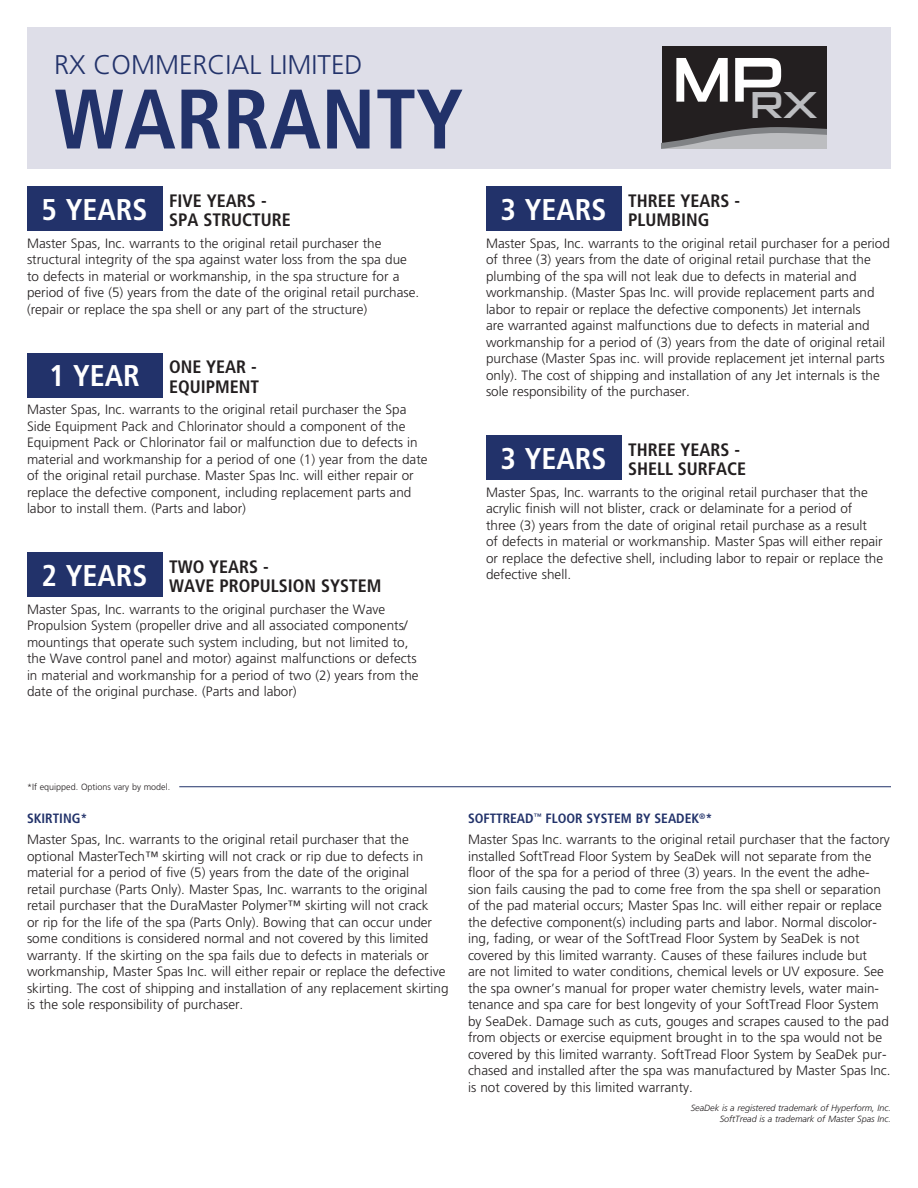
<style>
.page{position:relative;width:918px;height:1188px;background:#fff}
.page>*{position:absolute;margin:0;border:0;box-sizing:border-box;transform-origin:0 0}
.t1{font:700 condensed 84.3px "Frutiger";color:#22326a}
.t2{font:63.45px "Sui Generis Rg";color:#fff}
.t3{font:300 27px "Frutiger";color:#22326a}
.t4{font:700 condensed 18px/19.5px "Frutiger";color:#231f20}
.t5{font:300 13.5px/16.5px "Frutiger";color:#231f20}
.t6{font:700 condensed 13.5px "Frutiger";color:#22326a}
.t7{font:italic 300 9px/10.5px "Frutiger";color:#231f20;text-align:right}
.t8{font:300 9px "Frutiger";color:#231f20}
.s1{font-size:30px;color:#fff}
.s2{font-weight:700;font-stretch:condensed;color:#22326a}
</style>
<div class="page">
<div style="left:27px;top:27px;width:864px;height:142px;background:#dedee8"></div>
<div style="left:27px;top:187px;width:136px;height:44px;background:#22326a"></div>
<div style="left:27px;top:353px;width:136px;height:45px;background:#22326a"></div>
<div style="left:27px;top:553px;width:136px;height:44px;background:#22326a"></div>
<div style="left:486px;top:187px;width:136px;height:44px;background:#22326a"></div>
<div style="left:486px;top:436px;width:136px;height:44px;background:#22326a"></div>
<div style="left:662px;top:46px;width:164px;height:102px;background:#231f20"></div>
<svg style="left:662px;top:127px;width:164px;height:21px"></svg>
<hr style="left:179px;top:786px;width:712px;height:1px;background:#22326a">
<h3 class="t3" style="left:54px;top:50px;width:310px">RX COMMERCIAL LIMITED</h3>
<h1 class="t1" style="left:54px;top:69px;width:411px">WARRANTY</h1>
<h3 class="t4" style="left:169px;top:191px;width:123px;text-indent:-127px"><span class="s1">5 YEARS</span> FIVE YEARS -<br>SPA STRUCTURE</h3>
<p class="t5" style="left:27px;top:235px;width:394px">Master Spas, Inc. warrants to the original retail purchaser the structural integrity of the spa against water loss from the spa due to defects in material or workmanship, in the spa structure for a period of five (5) years from the date of the original retail purchase. (repair or replace the spa shell or any part of the structure)</p>
<h3 class="t4" style="left:49px;top:357px;width:211px;text-align:right"><span class="s1">1 YEAR</span> ONE YEAR -<br>EQUIPMENT</h3>
<p class="t5" style="left:27px;top:401px;width:402px">Master Spas, Inc. warrants to the original retail purchaser the Spa Side Equipment Pack and Chlorinator should a component of the Equipment Pack or Chlorinator fail or malfunction due to defects in material and workmanship for a period of one (1) year from the date of the original retail purchase. Master Spas Inc. will either repair or replace the defective component, including replacement parts and labor to install them. (Parts and labor)</p>
<h3 class="t4" style="left:169px;top:557px;width:214px;text-indent:-127px"><span class="s1">2 YEARS</span> TWO YEARS -<br>WAVE PROPULSION SYSTEM</h3>
<p class="t5" style="left:27px;top:601px;width:393px">Master Spas, Inc. warrants to the original purchaser the Wave Propulsion System (propeller drive and all associated components/ mountings that operate such system including, but not limited to, the Wave control panel and motor) against malfunctions or defects in material and workmanship for a period of two (2) years from the date of the original purchase. (Parts and labor)</p>
<h2 class="t2" style="left:673px;top:43px;width:146px">MP<sub>RX</sub></h2>
<h3 class="t4" style="left:628px;top:191px;width:114px;text-indent:-127px"><span class="s1">3 YEARS</span> THREE YEARS -<br>PLUMBING</h3>
<p class="t5" style="left:486px;top:235px;width:405px">Master Spas, Inc. warrants to the original retail purchaser for a period of three (3) years from the date of original retail purchase that the plumbing of the spa will not leak due to defects in material and workmanship. (Master Spas Inc. will provide replacement parts and labor to repair or replace the defective components) Jet internals<br>are warranted against malfunctions due to defects in material and workmanship for a period of (3) years from the date of original retail purchase (Master Spas inc. will provide replacement jet internal parts only). The cost of shipping and installation of any Jet internals is the sole responsibility of the purchaser.</p>
<h3 class="t4" style="left:628px;top:440px;width:120px;text-indent:-127px"><span class="s1">3 YEARS</span> THREE YEARS -<br>SHELL SURFACE</h3>
<p class="t5" style="left:486px;top:484px;width:399px">Master Spas, Inc. warrants to the original retail purchaser that the acrylic finish will not blister, crack or delaminate for a period of three (3) years from the date of original retail purchase as a result<br>of defects in material or workmanship. Master Spas will either repair or replace the defective shell, including labor to repair or replace the defective shell.</p>
<p class="t8" style="left:27px;top:782px;width:145px">*If equipped. Options vary by model.</p>
<p class="t6" style="left:27px;top:810px;width:62px">SKIRTING*</p>
<p class="t5" style="left:27px;top:831px;width:423px">Master Spas, Inc. warrants to the original retail purchaser that the optional MasterTech™ skirting will not crack or rip due to defects in material for a period of five (5) years from the date of the original<br>retail purchase (Parts Only). Master Spas, Inc. warrants to the original retail purchaser that the DuraMaster Polymer™ skirting will not crack<br>or rip for the life of the spa (Parts Only). Bowing that can occur under some conditions is considered normal and not covered by this limited warranty. If the skirting on the spa fails due to defects in materials or workmanship, Master Spas Inc. will either repair or replace the defective skirting. The cost of shipping and installation of any replacement skirting is the sole responsibility of purchaser.</p>
<p class="t5" style="left:468px;top:808px;width:423px;line-height:21px"><span class="s2">SOFTTREAD</span><sup>™</sup> <span class="s2">FLOOR SYSTEM BY SEADEK</span><sup>®</sup><span class="s2">*<br></span>Master Spas Inc. warrants to the original retail purchaser that the factory</p>
<p class="t5" style="left:468px;top:848px;width:424px">installed SoftTread Floor System by SeaDek will not separate from the floor of the spa for a period of three (3) years. In the event the adhe&shy;sion fails causing the pad to come free from the spa shell or separation of the pad material occurs; Master Spas Inc. will either repair or replace the defective component(s) including parts and labor. Normal discolor&shy;ing, fading, or wear of the SoftTread Floor System by SeaDek is not covered by this limited warranty. Causes of these failures include but<br>are not limited to water conditions, chemical levels or UV exposure. See the spa owner’s manual for proper water chemistry levels, water main&shy;tenance and spa care for best longevity of your SoftTread Floor System by SeaDek. Damage such as cuts, gouges and scrapes caused to the pad from objects or exercise equipment brought in to the spa would not be covered by this limited warranty. SoftTread Floor System by SeaDek pur&shy;chased and installed after the spa was manufactured by Master Spas Inc. is not covered by this limited warranty.</p>
<p class="t7" style="left:691px;top:1103px;width:202px">SeaDek is a registered trademark of Hyperform, Inc.<br>SoftTread is a trademark of Master Spas Inc.</p>
</div>
